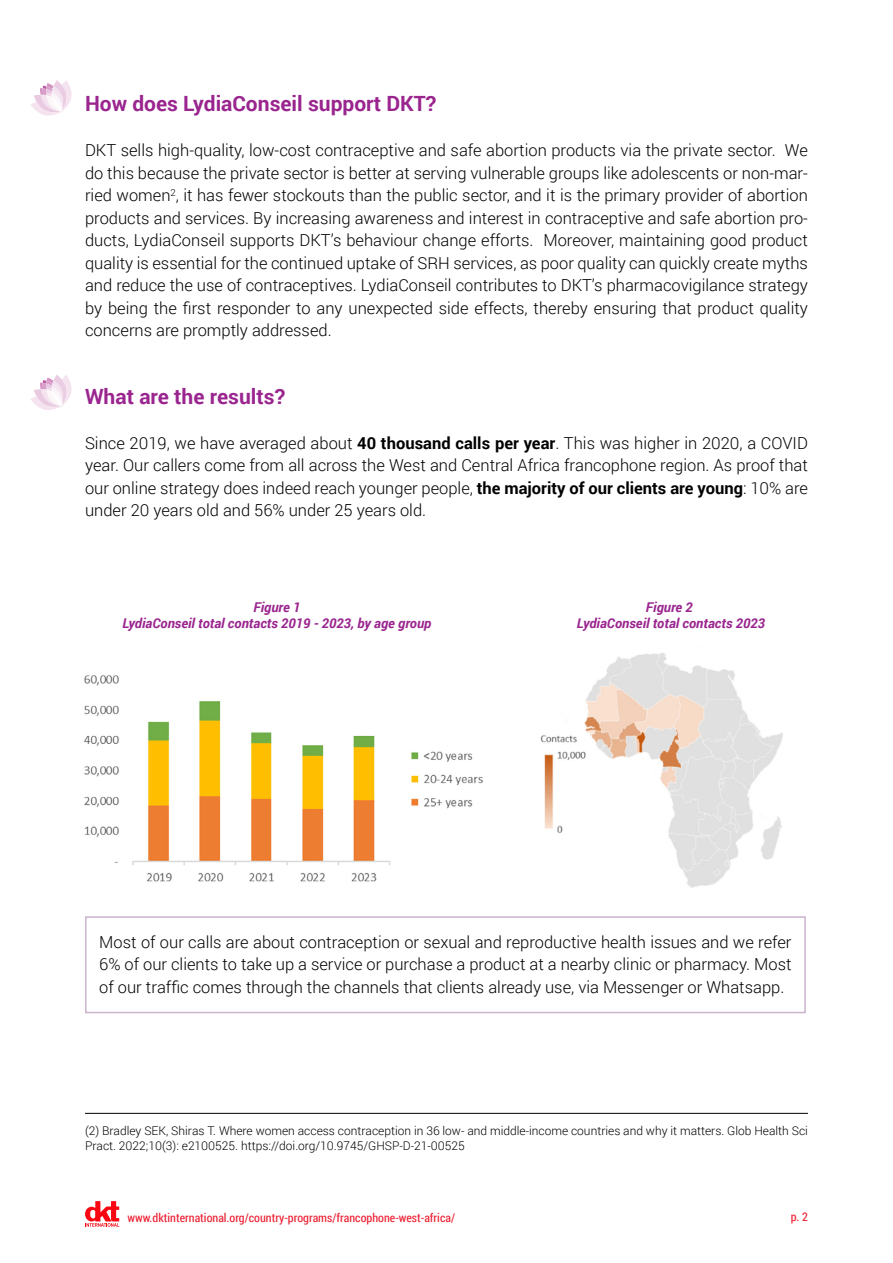
<style>
.page{position:relative;width:893px;height:1263px;background:#fff}
.page>*{position:absolute;margin:0;border:0;box-sizing:border-box;transform-origin:0 0}
.t1{font:700 21px "Roboto";color:#9a258f}
.t2{font:300 16.5px/22.5px "Roboto";color:#000;text-align:justify}
.t3{font:italic 700 13.5px/16.5px "Roboto";color:#9a258f;text-align:center}
.t4{font:300 12px/14.4px "Roboto";color:#000}
.t5{font:12px "Roboto Condensed";color:#ed1c2f}
.s1{font-weight:700}
</style>
<div class="page">
<svg style="left:85px;top:1201px;width:34px;height:26px"></svg>
<hr style="left:85px;top:1113px;width:723px;height:1px;background:#000">
<img style="left:84px;top:675px;width:399px;height:207px">
<img style="left:540px;top:653px;width:243px;height:235px">
<div style="left:85px;top:916px;width:721px;height:97px;border:2px solid #cbb3cd"></div>
<svg style="left:31px;top:375px;width:41px;height:35px"></svg>
<svg style="left:31px;top:80px;width:41px;height:36px"></svg>
<p class="t1" style="left:85px;top:89px;width:353px">How does LydiaConseil support DKT?</p>
<p class="t2" style="left:85px;top:139px;width:724px">DKT sells high-quality, low-cost contraceptive and safe abortion products via the private sector. We do this because the private sector is better at serving vulnerable groups like adolescents or non-mar&shy;ried women<sup>2</sup>, it has fewer stockouts than the public sector, and it is the primary provider of abortion products and services. By increasing awareness and interest in contraceptive and safe abortion pro&shy;ducts, LydiaConseil supports DKT’s behaviour change efforts. Moreover, maintaining good product quality is essential for the continued uptake of SRH services, as poor quality can quickly create myths and reduce the use of contraceptives. LydiaConseil contributes to DKT’s pharmacovigilance strategy by being the first responder to any unexpected side effects, thereby ensuring that product quality concerns are promptly addressed.</p>
<p class="t1" style="left:85px;top:382px;width:202px">What are the results?</p>
<p class="t2" style="left:85px;top:431px;width:724px">Since 2019, we have averaged about <span class="s1">40 thousand calls per year</span>. This was higher in 2020, a COVID year. Our callers come from all across the West and Central Africa francophone region. As proof that our online strategy does indeed reach younger people, <span class="s1">the majority of our clients are young</span>: 10% are under 20 years old and 56% under 25 years old.</p>
<p class="t3" style="left:122px;top:598px;width:310px">Figure 1<br>LydiaConseil total contacts 2019 - 2023, by age group</p>
<p class="t3" style="left:577px;top:598px;width:190px">Figure 2<br>LydiaConseil total contacts 2023</p>
<p class="t2" style="left:99px;top:930px;width:694px">Most of our calls are about contraception or sexual and reproductive health issues and we refer 6% of our clients to take up a service or purchase a product at a nearby clinic or pharmacy. Most of our traffic comes through the channels that clients already use, via Messenger or Whatsapp.</p>
<p class="t4" style="left:85px;top:1123px;width:724px">(2) Bradley SEK, Shiras T. Where women access contraception in 36 low- and middle-income countries and why it matters. Glob Health Sci<br>Pract. 2022;10(3): e2100525. https://doi.org/10.9745/GHSP-D-21-00525</p>
<p class="t5" style="left:127px;top:1209px;width:329px">www.dktinternational.org/country-programs/francophone-west-africa/</p>
<p class="t5" style="left:791px;top:1209px;width:19px">p. 2</p>
</div>
